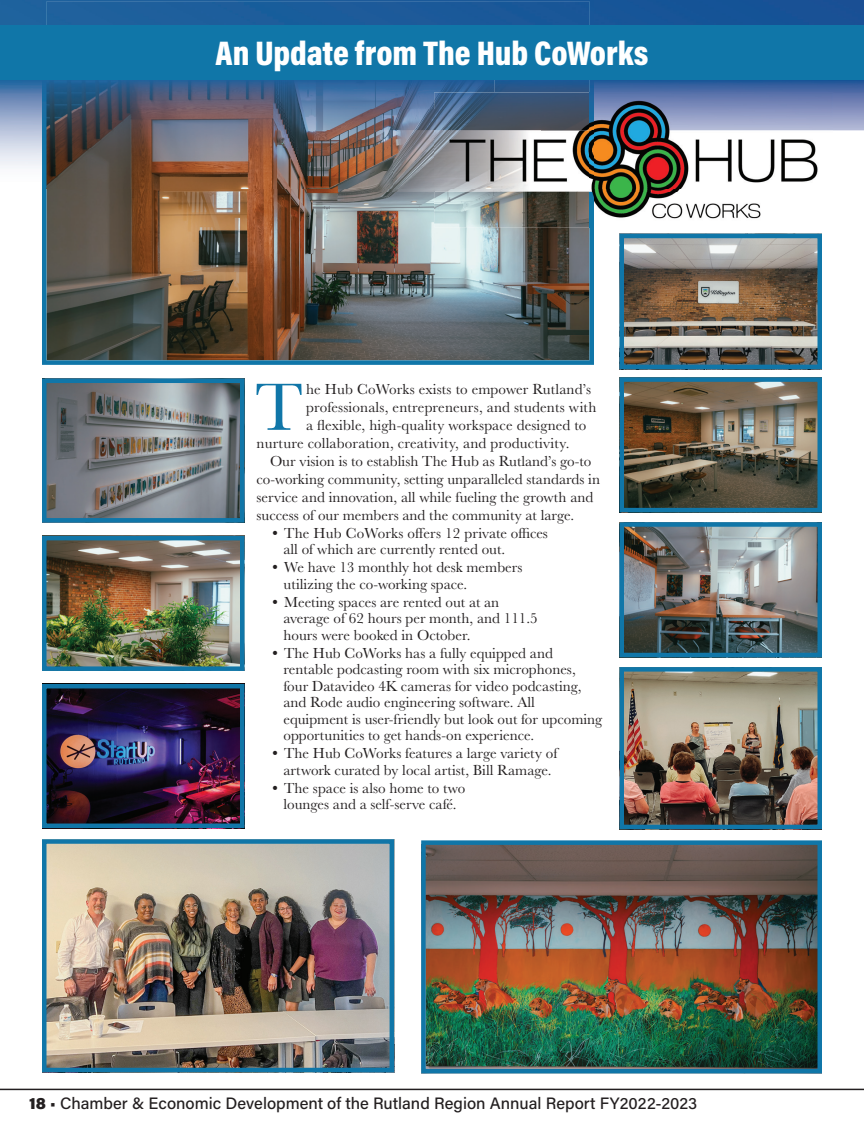
<style>
.page{position:relative;width:864px;height:1148px;background:#fff}
.page>*{position:absolute;margin:0;border:0;box-sizing:border-box;transform-origin:0 0}
.t1{font:69px "Baskerville URW";color:#1076a8}
.t2{font:900 34.5px "Acumin Pro Cond";color:#fff}
.t3{font:500 16.5px "Acumin Pro";color:#231f20}
.t4{font:15px/16.5px "Baskerville URW";color:#231f20}
.s1{font-weight:900}
</style>
<div class="page">
<hr style="left:0;top:1088px;width:864px;height:2px;background:#231f20">
<img style="left:42px;top:94px;width:552px;height:271px">
<img style="left:0;top:0;width:864px;height:94px">
<img style="left:0;top:93px;width:42px;height:75px">
<img style="left:434px;top:92px;width:430px;height:39px">
<img style="left:46px;top:80px;width:449px;height:29px">
<img style="left:494px;top:80px;width:100px;height:12px">
<img style="left:46px;top:109px;width:299px;height:40px">
<img style="left:345px;top:109px;width:89px;height:22px">
<img style="left:46px;top:149px;width:267px;height:39px">
<div style="left:0;top:26px;width:864px;height:54px;background:#1076a8"></div>
<img style="left:47px;top:844px;width:342px;height:223px">
<div style="left:42px;top:839px;width:352px;height:233px;border:4px solid #1076a8"></div>
<img style="left:47px;top:689px;width:192px;height:134px">
<div style="left:42px;top:684px;width:202px;height:144px;border:4px solid #1076a8"></div>
<img style="left:625px;top:239px;width:192px;height:125px">
<div style="left:620px;top:234px;width:202px;height:135px;border:4px solid #1076a8"></div>
<img style="left:47px;top:541px;width:192px;height:125px">
<div style="left:42px;top:536px;width:202px;height:135px;border:4px solid #1076a8"></div>
<img style="left:625px;top:672px;width:192px;height:152px">
<div style="left:620px;top:667px;width:202px;height:162px;border:4px solid #1076a8"></div>
<img style="left:426px;top:845px;width:391px;height:223px">
<div style="left:421px;top:840px;width:401px;height:233px;border:4px solid #1076a8"></div>
<img style="left:625px;top:382px;width:192px;height:125px">
<div style="left:620px;top:377px;width:202px;height:135px;border:4px solid #1076a8"></div>
<img style="left:625px;top:527px;width:192px;height:125px">
<div style="left:620px;top:522px;width:202px;height:135px;border:4px solid #1076a8"></div>
<img style="left:47px;top:383px;width:192px;height:134px">
<div style="left:42px;top:378px;width:202px;height:144px;border:4px solid #1076a8"></div>
<img style="left:313px;top:188px;width:121px;height:3px">
<img style="left:313px;top:131px;width:505px;height:57px">
<img style="left:434px;top:188px;width:327px;height:39px">
<img style="left:590px;top:191px;width:4px;height:36px">
<img style="left:590px;top:92px;width:4px;height:96px">
<svg style="left:590px;top:188px;width:4px;height:3px"></svg>
<h2 class="t2" style="left:216px;top:30px;width:434px">An Update from The Hub CoWorks</h2>
<h1 class="t1" style="left:255px;top:360px;width:49px">T</h1>
<p class="t4" style="left:306px;top:380px;width:287px">he Hub CoWorks exists to empower Rutland’s</p>
<p class="t4" style="left:306px;top:398px;width:292px">professionals, entrepreneurs, and students with</p>
<p class="t4" style="left:306px;top:416px;width:282px">a flexible, high-quality workspace designed to</p>
<p class="t4" style="left:257px;top:434px;width:314px">nurture collaboration, creativity, and productivity.</p>
<p class="t4" style="left:270px;top:452px;width:323px">Our vision is to establish The Hub as Rutland’s go-to</p>
<p class="t4" style="left:257px;top:470px;width:345px">co-working community, setting unparalleled standards in</p>
<p class="t4" style="left:257px;top:488px;width:338px">service and innovation, all while fueling the growth and</p>
<p class="t4" style="left:257px;top:506px;width:319px">success of our members and the community at large.</p>
<p class="t4" style="left:284px;top:524px;width:266px;text-indent:-14px">• The Hub CoWorks offers 12 private offices all of which are currently rented out.</p>
<p class="t4" style="left:284px;top:558px;width:241px;text-indent:-14px">• We have 13 monthly hot desk members utilizing the co-working space.</p>
<p class="t4" style="left:284px;top:593px;width:256px;text-indent:-14px">• Meeting spaces are rented out at an average of 62 hours per month, and 111.5 hours were booked in October.</p>
<p class="t4" style="left:284px;top:644px;width:320px;text-indent:-14px">• The Hub CoWorks has a fully equipped and rentable podcasting room with six microphones, four Datavideo 4K cameras for video podcasting, and Rode audio engineering software. All equipment is user-friendly but look out for upcoming opportunities to get hands-on experience.</p>
<p class="t4" style="left:270px;top:744px;width:289px;text-align:center">• The Hub CoWorks features a large variety of artwork curated by local artist, Bill Ramage.</p>
<p class="t4" style="left:270px;top:779px;width:197px;text-align:center">• The space is also home to two lounges and a self-serve café.</p>
<p class="t3" style="left:29px;top:1091px;width:670px"><span class="s1">18</span> • Chamber &amp; Economic Development of the Rutland Region Annual Report FY2022-2023</p>
</div>
